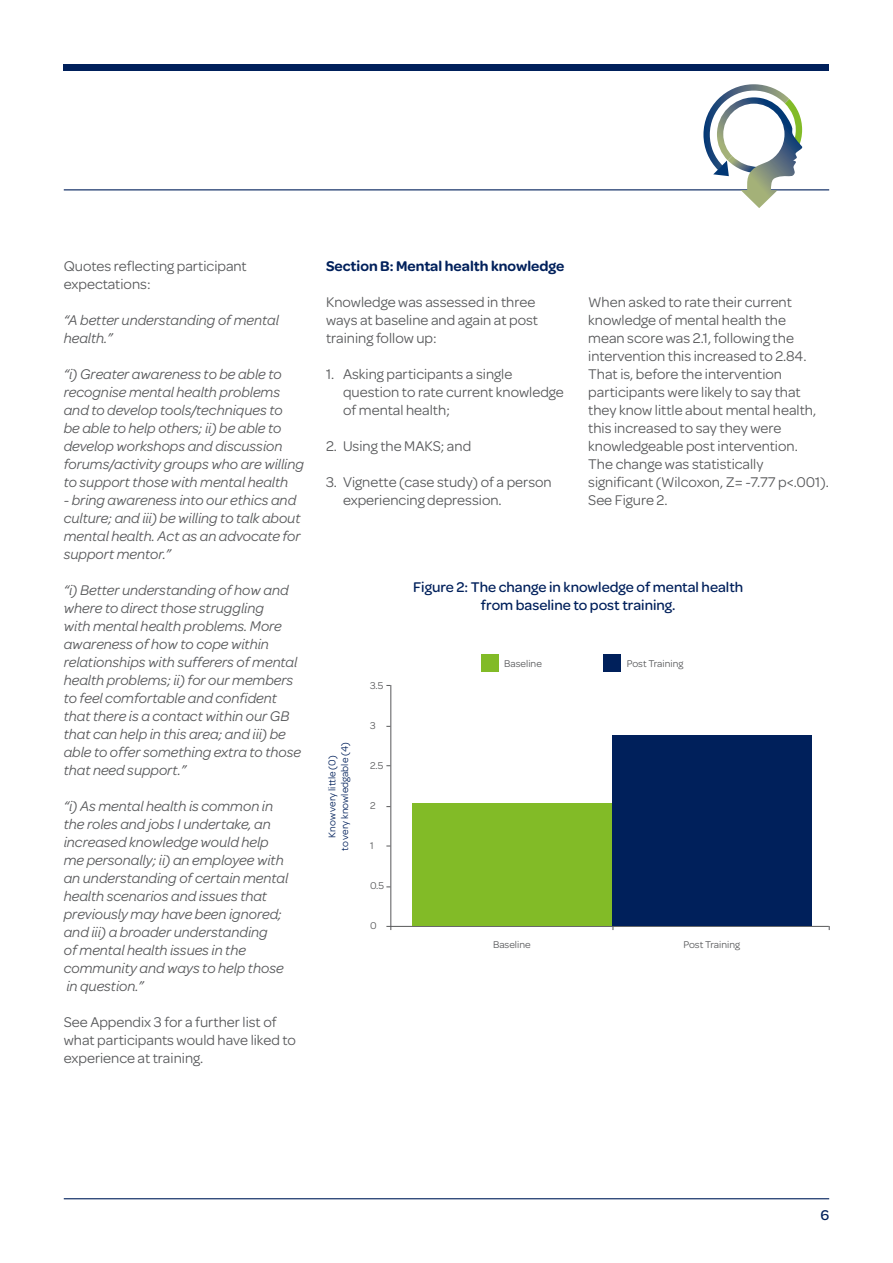
<style>
.page{position:relative;width:893px;height:1263px;background:#fff}
.page>*{position:absolute;margin:0;border:0;box-sizing:border-box;transform-origin:0 0}
.t1{font:italic 15px/18px "Omnes";color:#57585a}
.t2{font:15px/18px "Omnes";color:#57585a}
.t3{font:500 15px/18px "Omnes";color:#00205b;text-align:center}
.t4{font:600 15px "Omnes";color:#00205b}
.t5{font:10.5px "Omnes";color:#57585a}
.t6{font:10.5px/12.6px "Omnes";color:#00205b;text-align:center}
</style>
<div class="page">
<div style="left:64px;top:64px;width:765px;height:6px;background:#00205b"></div>
<hr style="left:64px;top:189px;width:765px;height:1px;background:#00205b">
<hr style="left:64px;top:1198px;width:765px;height:1px;background:#00205b">
<svg style="left:703px;top:84px;width:101px;height:124px"></svg>
<hr style="left:390px;top:685px;width:1px;height:245px;background:#57585a">
<hr style="left:386px;top:926px;width:443px;height:1px;background:#57585a">
<div style="left:412px;top:803px;width:200px;height:123px;background:#82bb27"></div>
<div style="left:612px;top:735px;width:200px;height:191px;background:#00205b"></div>
<div style="left:481px;top:654px;width:17px;height:17px;background:#82bb27"></div>
<div style="left:604px;top:654px;width:17px;height:17px;background:#00205b"></div>
<p class="t2" style="left:64px;top:257px;width:185px">Quotes reflecting participant expectations:</p>
<p class="t1" style="left:64px;top:311px;width:217px">“A better understanding of mental health.”</p>
<p class="t1" style="left:64px;top:365px;width:242px">“i) Greater awareness to be able to recognise mental health problems and to develop tools/techniques to<br>be able to help others; ii) be able to develop workshops and discussion forums/activity groups who are willing to support those with mental health</p>
<p class="t1" style="left:64px;top:491px;width:238px">- bring awareness into our ethics and culture; and iii) be willing to talk about mental health. Act as an advocate for support mentor.”</p>
<p class="t1" style="left:64px;top:581px;width:239px">“i) Better understanding of how and where to direct those struggling<br>with mental health problems. More awareness of how to cope within relationships with sufferers of mental health problems; ii) for our members to feel comfortable and confident that there is a contact within our GB that can help in this area; and iii) be able to offer something extra to those that need support.”</p>
<p class="t1" style="left:64px;top:797px;width:226px">“i) As mental health is common in the roles and jobs I undertake, an increased knowledge would help me personally; ii) an employee with an understanding of certain mental health scenarios and issues that previously may have been ignored; and iii) a broader understanding<br>of mental health issues in the community and ways to help those in question.”</p>
<p class="t2" style="left:64px;top:1013px;width:234px">See Appendix 3 for a further list of what participants would have liked to experience at training.</p>
<p class="t4" style="left:326px;top:257px;width:240px">Section B: Mental health knowledge</p>
<p class="t2" style="left:326px;top:293px;width:214px">Knowledge was assessed in three ways at baseline and again at post training follow up:</p>
<p class="t2" style="left:343px;top:365px;width:222px;text-indent:-17px">1. Asking participants a single question to rate current knowledge of mental health;</p>
<p class="t2" style="left:326px;top:437px;width:147px">2. Using the MAKS; and</p>
<p class="t2" style="left:343px;top:473px;width:210px;text-indent:-17px">3. Vignette (case study) of a person experiencing depression.</p>
<p class="t2" style="left:588px;top:293px;width:242px">When asked to rate their current knowledge of mental health the<br>mean score was 2.1, following the intervention this increased to 2.84.<br>That is, before the intervention participants were likely to say that they know little about mental health, this increased to say they were knowledgeable post intervention.<br>The change was statistically significant (Wilcoxon, Z= -7.77 p&lt;.001).<br>See Figure 2.</p>
<p class="t3" style="left:413px;top:578px;width:332px">Figure 2: The change in knowledge of mental health from baseline to post training.</p>
<p class="t6" style="left:326px;top:851px;width:110px;rotate:-90deg">Know very little (0)<br>to very knowledgable (4)</p>
<p class="t5" style="left:370px;top:679px;width:15px">3.5</p>
<p class="t5" style="left:370px;top:719px;width:7px">3</p>
<p class="t5" style="left:370px;top:759px;width:15px">2.5</p>
<p class="t5" style="left:370px;top:800px;width:7px">2</p>
<p class="t5" style="left:370px;top:840px;width:5px">1</p>
<p class="t5" style="left:370px;top:880px;width:15px">0.5</p>
<p class="t5" style="left:370px;top:920px;width:8px">0</p>
<p class="t5" style="left:504px;top:657px;width:39px">Baseline</p>
<p class="t5" style="left:627px;top:657px;width:58px">Post Training</p>
<p class="t5" style="left:493px;top:939px;width:39px">Baseline</p>
<p class="t5" style="left:683px;top:939px;width:58px">Post Training</p>
<p class="t3" style="left:820px;top:1206px;width:10px">6</p>
</div>
